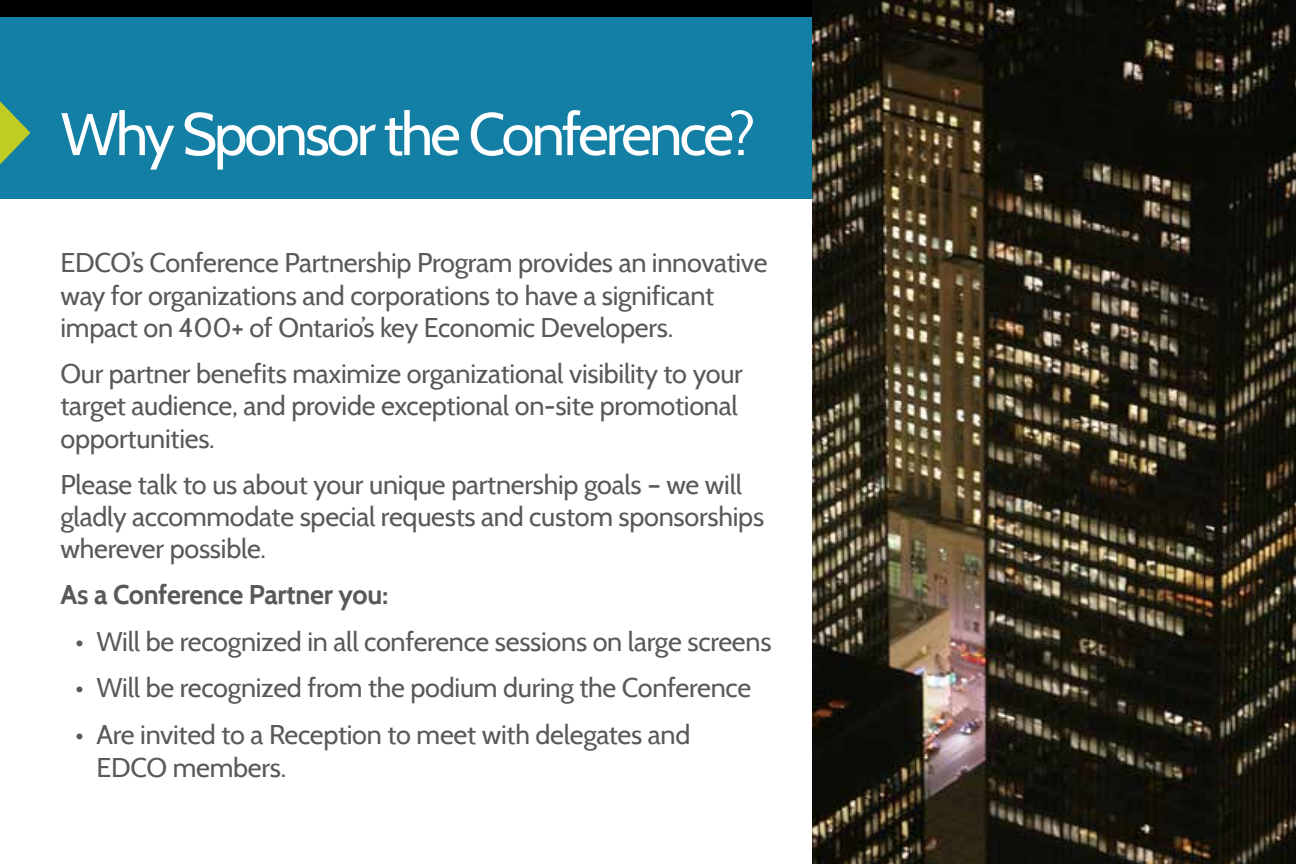
<style>
.page{position:relative;width:1296px;height:864px;background:#fff}
.page>*{position:absolute;margin:0;border:0;box-sizing:border-box;transform-origin:0 0}
.t1{font:60px "Cabin";letter-spacing:-.05em;color:#fff}
.t2{font:27px/32.4px "Cabin";letter-spacing:-.01em;color:#58595b}
.t3{font:700 27px "Cabin";letter-spacing:-.01em;color:#58595b}
</style>
<div class="page">
<div style="left:0;top:0;width:812px;height:17px;background:#000"></div>
<div style="left:0;top:17px;width:1296px;height:182px;background:#137fa5"></div>
<img style="left:812px;top:0;width:484px;height:864px">
<svg style="left:0;top:101px;width:30px;height:63px"></svg>
<h1 class="t1" style="left:60px;top:97px;width:697px">Why Sponsor the Conference?</h1>
<p class="t2" style="left:60px;top:246px;width:709px">EDCO’s Conference Partnership Program provides an innovative way for organizations and corporations to have a significant impact on 400+ of Ontario’s key Economic Developers.</p>
<p class="t2" style="left:60px;top:357px;width:684px">Our partner benefits maximize organizational visibility to your target audience, and provide exceptional on-site promotional opportunities.</p>
<p class="t2" style="left:60px;top:468px;width:705px">Please talk to us about your unique partnership goals – we will gladly accommodate special requests and custom sponsorships wherever possible.</p>
<p class="t3" style="left:60px;top:579px;width:329px">As a Conference Partner you:</p>
<p class="t2" style="left:75px;top:625px;width:698px">• Will be recognized in all conference sessions on large screens</p>
<p class="t2" style="left:75px;top:672px;width:677px">• Will be recognized from the podium during the Conference</p>
<p class="t2" style="left:96px;top:718px;width:595px;text-indent:-21px">• Are invited to a Reception to meet with delegates and<br>EDCO members.</p>
</div>
